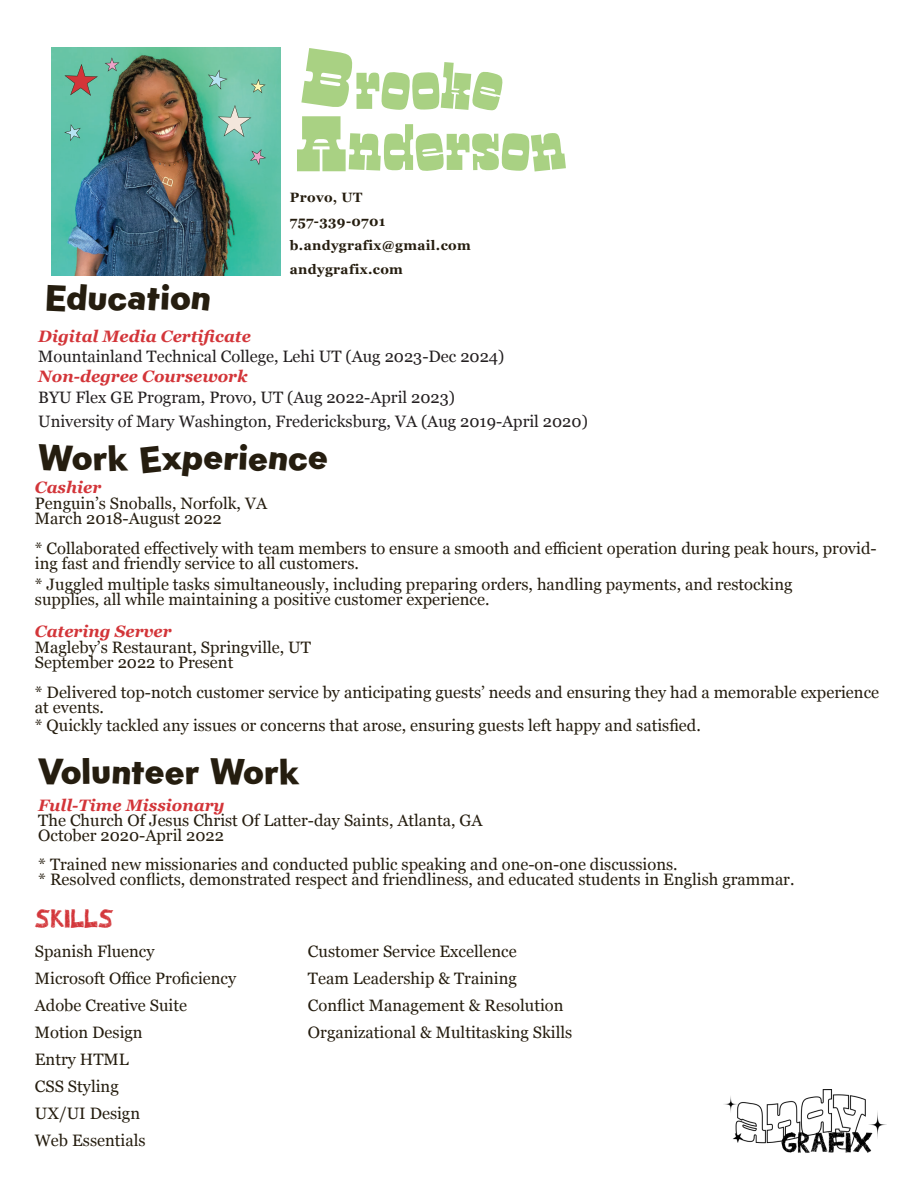
<style>
.page{position:relative;width:918px;height:1188px;background:#fff}
.page>*{position:absolute;margin:0;border:0;box-sizing:border-box;transform-origin:0 0}
.t1{font:36px "Gambado Sans Forte";color:#251d0f}
.t2{font:36px "Gambado Sans";color:#251d0f}
.t3{font:700 27px "Childhood";color:#d33539}
.t4{font:16.5px/15px "Georgia";color:#251d0f}
.t5{font:16.5px "Georgia";color:#231f20}
.t6{font:italic 700 16.5px "Georgia";color:#d33539}
.t7{font:700 13.5px "Georgia";letter-spacing:.025em;color:#251d0f}
</style>
<div class="page">
<img style="left:52px;top:48px;width:228px;height:228px">
<svg style="left:64px;top:124px;width:17px;height:17px"></svg>
<svg style="left:208px;top:70px;width:20px;height:20px"></svg>
<svg style="left:218px;top:105px;width:33px;height:32px"></svg>
<svg style="left:64px;top:64px;width:34px;height:32px"></svg>
<svg style="left:250px;top:149px;width:16px;height:16px"></svg>
<svg style="left:251px;top:79px;width:15px;height:14px"></svg>
<svg style="left:105px;top:57px;width:14px;height:15px"></svg>
<img style="left:724px;top:1089px;width:162px;height:64px">
<svg style="left:297px;top:48px;width:269px;height:124px"></svg>
<p class="t1" style="left:45px;top:274px;width:168px">Education</p>
<p class="t7" style="left:290px;top:188px;width:74px">Provo, UT</p>
<p class="t7" style="left:290px;top:212px;width:97px">757-339-0701</p>
<p class="t7" style="left:290px;top:236px;width:182px">b.andygrafix@gmail.com</p>
<p class="t7" style="left:290px;top:260px;width:115px">andygrafix.com</p>
<p class="t6" style="left:38px;top:324px;width:214px">Digital Media Certificate</p>
<p class="t5" style="left:38px;top:345px;width:468px">Mountainland Technical College, Lehi UT (Aug 2023-Dec 2024)</p>
<p class="t6" style="left:38px;top:364px;width:211px">Non-degree Coursework</p>
<p class="t5" style="left:38px;top:385px;width:418px">BYU Flex GE Program, Provo, UT (Aug 2022-April 2023)</p>
<p class="t5" style="left:38px;top:409px;width:551px">University of Mary Washington, Fredericksburg, VA (Aug 2019-April 2020)</p>
<p class="t1" style="left:38px;top:434px;width:292px">Work Experience</p>
<p class="t6" style="left:35px;top:475px;width:68px">Cashier</p>
<p class="t4" style="left:35px;top:495px;width:234px">Penguin’s Snoballs, Norfolk, VA</p>
<p class="t4" style="left:35px;top:510px;width:188px">March 2018-August 2022</p>
<p class="t4" style="left:35px;top:540px;width:843px">* Collaborated effectively with team members to ensure a smooth and efficient operation during peak hours, provid&shy;ing fast and friendly service to all customers.</p>
<p class="t4" style="left:35px;top:576px;width:759px">* Juggled multiple tasks simultaneously, including preparing orders, handling payments, and restocking</p>
<p class="t4" style="left:35px;top:591px;width:456px">supplies, all while maintaining a positive customer experience.</p>
<p class="t6" style="left:35px;top:619px;width:138px">Catering Server</p>
<p class="t4" style="left:35px;top:639px;width:278px">Magleby’s Restaurant, Springville, UT</p>
<p class="t4" style="left:35px;top:654px;width:200px">September 2022 to Present</p>
<p class="t4" style="left:35px;top:684px;width:846px">* Delivered top-notch customer service by anticipating guests’ needs and ensuring they had a memorable experience at events.</p>
<p class="t4" style="left:35px;top:717px;width:667px">* Quickly tackled any issues or concerns that arose, ensuring guests left happy and satisfied.</p>
<p class="t2" style="left:38px;top:749px;width:263px">Volunteer Work</p>
<p class="t6" style="left:38px;top:793px;width:188px">Full-Time Missionary</p>
<p class="t4" style="left:38px;top:812px;width:446px">The Church Of Jesus Christ Of Latter-day Saints, Atlanta, GA</p>
<p class="t4" style="left:38px;top:827px;width:187px">October 2020-April 2022</p>
<p class="t4" style="left:38px;top:856px;width:641px">* Trained new missionaries and conducted public speaking and one-on-one discussions.</p>
<p class="t4" style="left:38px;top:871px;width:758px">* Resolved conflicts, demonstrated respect and friendliness, and educated students in English grammar.</p>
<p class="t3" style="left:35px;top:901px;width:80px">skills</p>
<p class="t4" style="left:35px;top:943px;width:121px">Spanish Fluency</p>
<p class="t4" style="left:35px;top:970px;width:203px">Microsoft Office Proficiency</p>
<p class="t4" style="left:35px;top:997px;width:154px">Adobe Creative Suite</p>
<p class="t4" style="left:35px;top:1024px;width:109px">Motion Design</p>
<p class="t4" style="left:35px;top:1051px;width:96px">Entry HTML</p>
<p class="t4" style="left:35px;top:1078px;width:85px">CSS Styling</p>
<p class="t4" style="left:35px;top:1105px;width:107px">UX/UI Design</p>
<p class="t4" style="left:35px;top:1132px;width:112px">Web Essentials</p>
<p class="t4" style="left:308px;top:943px;width:210px">Customer Service Excellence</p>
<p class="t4" style="left:308px;top:970px;width:210px">Team Leadership &amp; Training</p>
<p class="t4" style="left:308px;top:997px;width:257px">Conflict Management &amp; Resolution</p>
<p class="t4" style="left:308px;top:1024px;width:266px">Organizational &amp; Multitasking Skills</p>
</div>
